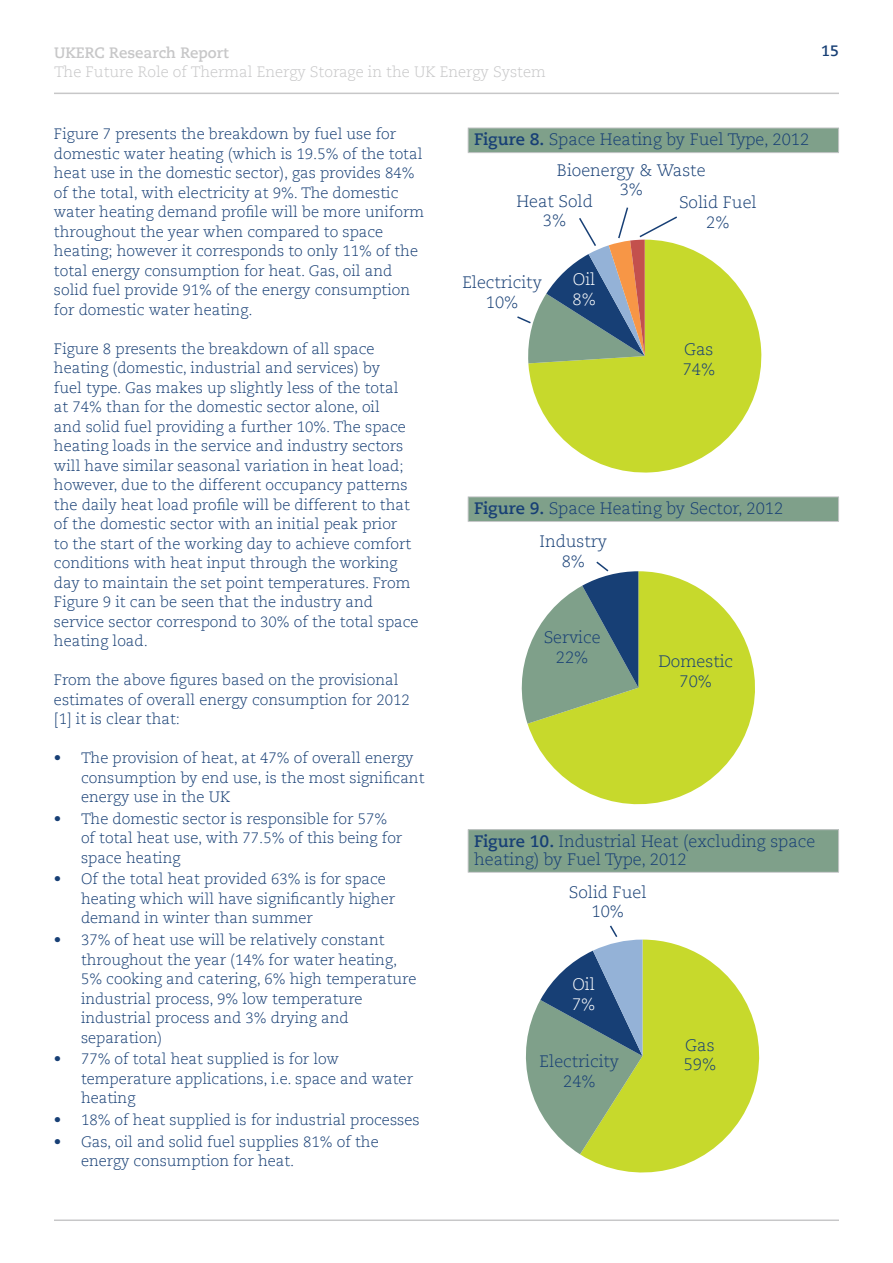
<style>
.page{position:relative;width:893px;height:1263px;background:#fff}
.page>*{position:absolute;margin:0;border:0;box-sizing:border-box;transform-origin:0 0}
.t1{font:300 16.5px/19.8px "Caecilia LT Std";color:#173f75;text-align:center}
.t2{font:300 16.5px/19.8px "Caecilia LT Std";color:#fff}
.t3{font:300 15px/19.5px "Caecilia LT Std";color:#173f75}
.t4{font:300 15px "Caecilia LT Std";color:#c7c7c8}
.t5{font:700 15px "Caecilia LT Std";color:#c7c7c8}
.t6{font:700 15px "Caecilia LT Std";color:#173f75}
.s1{font-weight:700}
</style>
<div class="page">
<hr style="left:54px;top:93px;width:785px;height:1px;background:#c7c7c8">
<hr style="left:54px;top:1219px;width:785px;height:2px;background:#c7c7c8">
<svg style="left:528px;top:245px;width:234px;height:228px;fill:#c7d92c"></svg>
<div style="left:468px;top:128px;width:371px;height:25px;background:#7fa08a"></div>
<hr style="left:468px;top:128px;width:371px;height:1px;background:#c7c8ca">
<svg style="left:468px;top:128px;width:1px;height:24px"></svg>
<svg style="left:838px;top:128px;width:1px;height:24px"></svg>
<hr style="left:468px;top:152px;width:371px;height:1px;background:#c7c8ca">
<svg style="left:517px;top:207px;width:162px;height:156px"></svg>
<svg style="left:527px;top:571px;width:228px;height:234px;fill:#c7d92c"></svg>
<div style="left:468px;top:497px;width:371px;height:24px;background:#7fa08a"></div>
<hr style="left:468px;top:496px;width:371px;height:1px;background:#c7c8ca">
<svg style="left:468px;top:497px;width:1px;height:24px"></svg>
<svg style="left:838px;top:497px;width:1px;height:24px"></svg>
<hr style="left:468px;top:521px;width:371px;height:1px;background:#c7c8ca">
<svg style="left:521px;top:561px;width:117px;height:163px"></svg>
<svg style="left:580px;top:939px;width:180px;height:234px;fill:#c7d92c"></svg>
<div style="left:468px;top:830px;width:371px;height:42px;background:#7fa08a"></div>
<hr style="left:468px;top:829px;width:371px;height:1px;background:#c7c8ca">
<hr style="left:468px;top:830px;width:1px;height:42px;background:#c7c8ca">
<hr style="left:838px;top:830px;width:1px;height:42px;background:#c7c8ca">
<hr style="left:468px;top:872px;width:371px;height:1px;background:#c7c8ca">
<svg style="left:526px;top:925px;width:116px;height:229px"></svg>
<p class="t5" style="left:54px;top:43px;width:176px">UKERC Research Report</p>
<p class="t4" style="left:54px;top:63px;width:493px">The Future Role of Thermal Energy Storage in the UK Energy System</p>
<p class="t6" style="left:821px;top:42px;width:19px">15</p>
<p class="t3" style="left:54px;top:125px;width:372px">Figure 7 presents the breakdown by fuel use for domestic water heating (which is 19.5% of the total heat use in the domestic sector), gas provides 84% of the total, with electricity at 9%. The domestic water heating demand profile will be more uniform throughout the year when compared to space heating; however it corresponds to only 11% of the total energy consumption for heat. Gas, oil and solid fuel provide 91% of the energy consumption for domestic water heating.</p>
<p class="t3" style="left:54px;top:339px;width:366px">Figure 8 presents the breakdown of all space heating (domestic, industrial and services) by<br>fuel type. Gas makes up slightly less of the total<br>at 74% than for the domestic sector alone, oil<br>and solid fuel providing a further 10%. The space heating loads in the service and industry sectors will have similar seasonal variation in heat load; however, due to the different occupancy patterns the daily heat load profile will be different to that of the domestic sector with an initial peak prior<br>to the start of the working day to achieve comfort conditions with heat input through the working day to maintain the set point temperatures. From Figure 9 it can be seen that the industry and service sector correspond to 30% of the total space heating load.</p>
<p class="t3" style="left:54px;top:671px;width:357px">From the above figures based on the provisional estimates of overall energy consumption for 2012 [1] it is clear that:</p>
<p class="t3" style="left:81px;top:749px;width:345px;text-indent:-27px">• The provision of heat, at 47% of overall energy consumption by end use, is the most significant energy use in the UK</p>
<p class="t3" style="left:81px;top:809px;width:323px;text-indent:-27px">• The domestic sector is responsible for 57% of total heat use, with 77.5% of this being for space heating</p>
<p class="t3" style="left:81px;top:870px;width:316px;text-indent:-27px">• Of the total heat provided 63% is for space heating which will have significantly higher demand in winter than summer</p>
<p class="t3" style="left:81px;top:930px;width:337px;text-indent:-27px">• 37% of heat use will be relatively constant throughout the year (14% for water heating, 5% cooking and catering, 6% high temperature industrial process, 9% low temperature industrial process and 3% drying and separation)</p>
<p class="t3" style="left:81px;top:1050px;width:334px;text-indent:-27px">• 77% of total heat supplied is for low temperature applications, i.e. space and water heating</p>
<p class="t3" style="left:54px;top:1110px;width:367px">• 18% of heat supplied is for industrial processes</p>
<p class="t3" style="left:81px;top:1132px;width:299px;text-indent:-27px">• Gas, oil and solid fuel supplies 81% of the energy consumption for heat.</p>
<p class="t1" style="left:474px;top:130px;width:337px"><span class="s1">Figure 8.</span> Space Heating by Fuel Type, 2012</p>
<p class="t1" style="left:557px;top:160px;width:150px">Bioenergy &amp; Waste<br>3%</p>
<p class="t1" style="left:516px;top:191px;width:78px">Heat Sold<br>3%</p>
<p class="t1" style="left:679px;top:193px;width:79px">Solid Fuel<br>2%</p>
<p class="t1" style="left:462px;top:273px;width:81px">Electricity<br>10%</p>
<p class="t2" style="left:572px;top:270px;width:25px">Oil<br>8%</p>
<p class="t1" style="left:683px;top:340px;width:34px;text-align:left">Gas<br>74%</p>
<p class="t1" style="left:474px;top:499px;width:311px"><span class="s1">Figure 9.</span> Space Heating by Sector, 2012</p>
<p class="t1" style="left:539px;top:532px;width:69px">Industry<br>8%</p>
<p class="t1" style="left:544px;top:628px;width:58px">Service<br>22%</p>
<p class="t1" style="left:658px;top:652px;width:76px">Domestic<br>70%</p>
<p class="t1" style="left:474px;top:832px;width:343px;line-height:18px;text-align:left"><span class="s1">Figure 10.</span> Industrial Heat (excluding space heating) by Fuel Type, 2012</p>
<p class="t1" style="left:569px;top:882px;width:79px">Solid Fuel<br>10%</p>
<p class="t2" style="left:572px;top:974px;width:25px">Oil<br>7%</p>
<p class="t1" style="left:685px;top:1035px;width:31px">Gas</p>
<p class="t1" style="left:540px;top:1052px;width:81px">Electricity</p>
<p class="t1" style="left:684px;top:1055px;width:34px">59%</p>
<p class="t1" style="left:563px;top:1071px;width:34px">24%</p>
</div>
